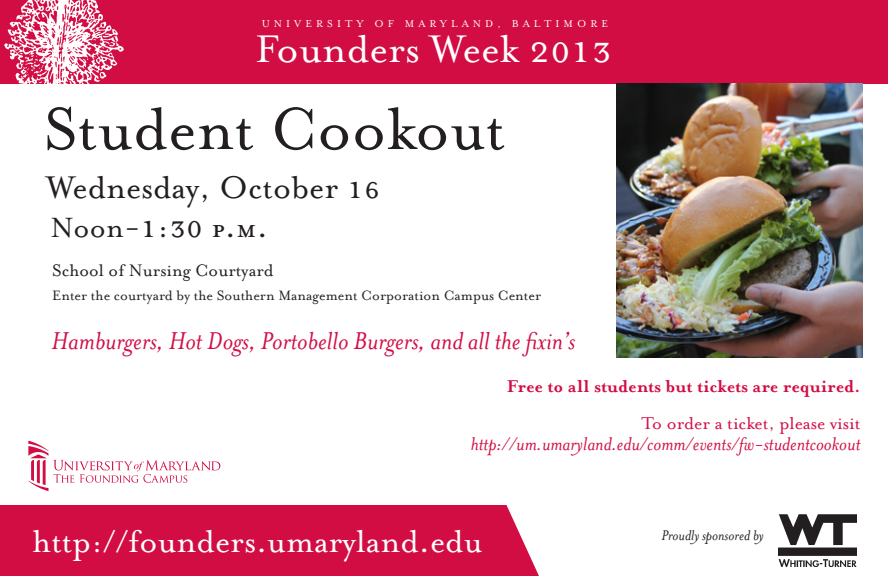
<style>
.page{position:relative;width:888px;height:576px;background:#fff}
.page>*{position:absolute;margin:0;border:0;box-sizing:border-box;transform-origin:0 0}
.t1{font:68px "Mrs Eaves Roman";color:#231f20}
.t2{font:44.4px "Mrs Eaves Roman";color:#fff}
.t3{font:36px "Mrs Eaves Roman";color:#fff}
.t4{font:36px "Mrs Eaves Roman";color:#231f20}
.t5{font:36px "Mrs Eaves Small Caps";color:#231f20}
.t6{font:italic 28px "Mrs Eaves";color:#d20d44}
.t7{font:italic 20.8px "Mrs Eaves";color:#d20d44}
.t8{font:700 19.6px "Mrs Eaves";color:#d20d44}
.t9{font:19.6px "Mrs Eaves Roman";color:#d20d44}
.t10{font:19.2px "Mrs Eaves Roman";color:#231f20}
.t11{font:italic 16px "Mrs Eaves";color:#231f20}
.t12{font:15.6px "Mrs Eaves Roman";color:#231f20}
.t13{font:11.6px "Mrs Eaves Roman";letter-spacing:.35em;color:#fff}
.s1{font-family:"Mrs Eaves Small Caps"}
.s2{font-family:"Mrs Eaves Roman";font-size:32px}
.s3{font-family:"Mrs Eaves Petite Caps"}
</style>
<div class="page">
<div style="left:0;top:505px;width:541px;height:71px;background:#d20d44"></div>
<div style="left:0;top:0;width:887px;height:84px;background:#d20d44"></div>
<img style="left:4px;top:0;width:120px;height:84px">
<svg style="left:28px;top:441px;width:192px;height:50px"></svg>
<svg style="left:506px;top:505px;width:35px;height:71px"></svg>
<img style="left:778px;top:515px;width:78px;height:51px">
<img style="left:617px;top:84px;width:245px;height:274px">
<p class="t13" style="left:262px;top:17px;width:348px">UNIVERSITY OF MARYLAND, BALTIMORE</p>
<p class="t2" style="left:255px;top:24px;width:358px">Founders Week <span class="s1">2013</span></p>
<p class="t1" style="left:44px;top:92px;width:463px">Student Cookout</p>
<p class="t4" style="left:47px;top:168px;width:336px">Wednesday, October <span class="s1">16</span></p>
<p class="t5" style="left:50px;top:207px;width:219px"><span class="s2">Noon</span>-1:30 <span class="s3">p.m.</span></p>
<p class="t10" style="left:52px;top:259px;width:223px">School of Nursing Courtyard</p>
<p class="t12" style="left:52px;top:286px;width:490px">Enter the courtyard by the Southern Management Corporation Campus Center</p>
<p class="t6" style="left:52px;top:325px;width:525px">Hamburgers, Hot Dogs, Portobello Burgers, and all the fixin’s</p>
<p class="t8" style="left:507px;top:374px;width:355px">Free to all students but tickets are required.</p>
<p class="t9" style="left:641px;top:413px;width:221px">To order a ticket, please visit</p>
<p class="t7" style="left:471px;top:433px;width:391px">http://um.umaryland.edu/comm/events/fw-studentcookout</p>
<p class="t3" style="left:33px;top:522px;width:451px">http://founders.umaryland.edu</p>
<p class="t11" style="left:661px;top:527px;width:104px">Proudly sponsored by</p>
</div>
